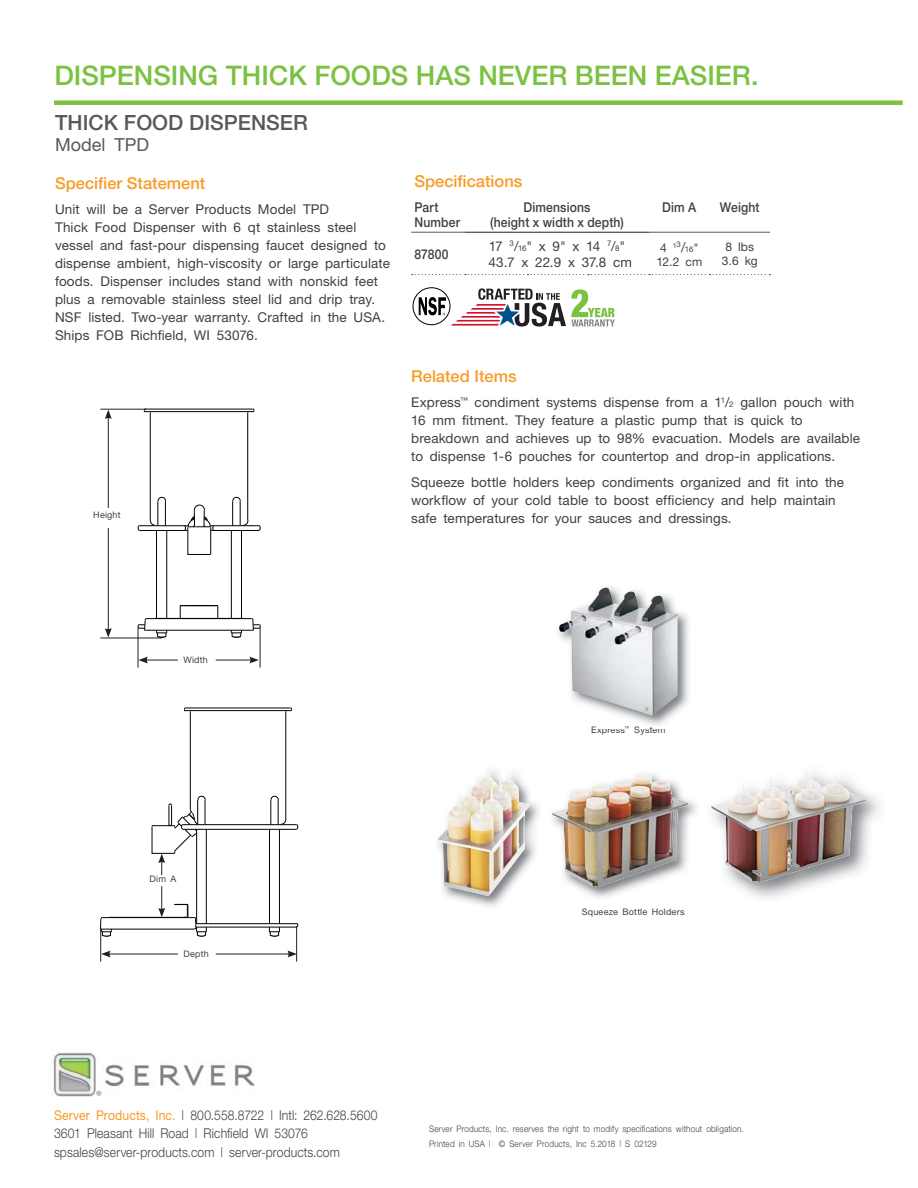
<style>
.page{position:relative;width:918px;height:1188px;background:#fff}
.page>*{position:absolute;margin:0;border:0;box-sizing:border-box;transform-origin:0 0}
.t1{font:500 27px "Helvetica Neue";color:#7bc142}
.t2{font:500 21px "Helvetica Neue";color:#58595b}
.t3{font:18px "Helvetica Neue";color:#58595b}
.t4{font:500 16.5px "Helvetica Neue";color:#f99b27}
.t5{font:13.5px/18px "Helvetica Neue";letter-spacing:.01em;color:#404041}
.t6{font:300 13.5px/18.1px "Helvetica Neue";letter-spacing:.01em;color:#404041;scale:.9 1}
.t7{font:500 13.5px/15px "Helvetica Neue";letter-spacing:.01em;color:#404041;scale:.9 1}
.t8{font:13.5px/16.2px "Helvetica Neue";letter-spacing:-.01em;color:#404041}
.t9{font:12px/14.4px "Helvetica Neue";letter-spacing:.01em;color:#404041}
.t10{font:300 9px/15px "Helvetica Neue";letter-spacing:.025em;color:#404041;scale:.9 1}
.t11{font:9px "Helvetica Neue";letter-spacing:.02em;color:#404041}
.t12{font:7.8px "Helvetica Neue";color:#404041}
.s1{font-size:7.8px}
.s2{font-size:12px}
.s3{font-size:13.5px}
.s4{font-weight:400;color:#f99b27}
</style>
<div class="page">
<div style="left:54px;top:100px;width:849px;height:5px;background:#7bc142"></div>
<img style="left:53px;top:1052px;width:201px;height:45px">
<hr style="left:411px;top:232px;width:54px;height:1px;background:#58595b">
<hr style="left:649px;top:232px;width:121px;height:1px;background:#58595b">
<svg style="left:412px;top:274px;width:358px;height:1px"></svg>
<hr style="left:465px;top:232px;width:184px;height:1px;background:#231f20">
<hr style="left:138px;top:627px;width:1px;height:41px;background:#231f20">
<hr style="left:145px;top:660px;width:33px;height:1px;background:#231f20">
<svg style="left:138px;top:657px;width:10px;height:7px"></svg>
<hr style="left:216px;top:660px;width:36px;height:1px;background:#231f20">
<svg style="left:249px;top:657px;width:10px;height:7px"></svg>
<hr style="left:260px;top:627px;width:1px;height:41px;background:#231f20">
<hr style="left:100px;top:409px;width:46px;height:1px;background:#231f20">
<hr style="left:108px;top:417px;width:1px;height:91px;background:#231f20">
<svg style="left:105px;top:410px;width:7px;height:9px"></svg>
<hr style="left:108px;top:528px;width:1px;height:103px;background:#231f20">
<svg style="left:105px;top:628px;width:7px;height:10px"></svg>
<hr style="left:100px;top:638px;width:62px;height:1px;background:#231f20">
<svg style="left:138px;top:409px;width:123px;height:229px"></svg>
<hr style="left:269px;top:829px;width:1px;height:95px;background:#010202">
<hr style="left:279px;top:829px;width:1px;height:95px;background:#010202">
<hr style="left:196px;top:829px;width:1px;height:95px;background:#010202">
<hr style="left:206px;top:829px;width:1px;height:95px;background:#010202">
<hr style="left:209px;top:923px;width:88px;height:1px;background:#010202">
<hr style="left:209px;top:927px;width:88px;height:1px;background:#010202">
<svg style="left:269px;top:927px;width:11px;height:10px"></svg>
<hr style="left:100px;top:928px;width:1px;height:34px;background:#231f20">
<hr style="left:296px;top:926px;width:1px;height:36px;background:#231f20">
<hr style="left:108px;top:954px;width:70px;height:1px;background:#231f20">
<svg style="left:101px;top:951px;width:10px;height:6px"></svg>
<hr style="left:216px;top:954px;width:74px;height:1px;background:#231f20">
<svg style="left:288px;top:951px;width:9px;height:6px"></svg>
<svg style="left:152px;top:708px;width:146px;height:167px"></svg>
<svg style="left:100px;top:886px;width:109px;height:51px"></svg>
<img style="left:447px;top:801px;width:92px;height:106px">
<img style="left:438px;top:770px;width:92px;height:126px">
<img style="left:711px;top:769px;width:155px;height:113px">
<img style="left:552px;top:774px;width:136px;height:113px">
<img style="left:604px;top:586px;width:85px;height:139px">
<img style="left:559px;top:588px;width:119px;height:128px">
<div style="left:413px;top:287px;width:37px;height:38px;border:1px solid #000;border-radius:50%"></div>
<svg style="left:419px;top:288px;width:196px;height:39px"></svg>
<h1 class="t1" style="left:54px;top:66px;width:706px">DISPENSING THICK FOODS HAS NEVER BEEN EASIER.</h1>
<h2 class="t2" style="left:55px;top:115px;width:254px">THICK FOOD DISPENSER</h2>
<h3 class="t3" style="left:55px;top:138px;width:96px">Model TPD</h3>
<p class="t4" style="left:55px;top:177px;width:152px">Specifier Statement</p>
<p class="t5" style="left:55px;top:201px;width:336px">Unit will be a Server Products Model TPD<br>Thick Food Dispenser with 6 qt stainless steel vessel and fast-pour dispensing faucet designed to dispense ambient, high-viscosity or large particulate foods. Dispenser includes stand with nonskid feet plus a removable stainless steel lid and drip tray.<br>NSF listed. Two-year warranty. Crafted in the USA.<br>Ships FOB Richfield, WI 53076.</p>
<p class="t11" style="left:93px;top:512px;width:29px">Height</p>
<p class="t4" style="left:414px;top:175px;width:109px">Specifications</p>
<p class="t7" style="left:414px;top:201px;width:52px">Part<br>Number</p>
<p class="t7" style="left:490px;top:201px;width:150px;text-align:center">Dimensions<br>(height x width x depth)</p>
<p class="t7" style="left:662px;top:201px;width:39px">Dim A</p>
<p class="t7" style="left:720px;top:201px;width:46px">Weight</p>
<p class="t7" style="left:414px;top:248px;width:40px">87800</p>
<p class="t8" style="left:489px;top:239px;width:145px">17 <sup>3</sup>/<span class="s1">16</span>" x 9" x 14 <sup>7</sup>/<span class="s1">8</span>"<br>43.7 x 22.9 x 37.8 cm</p>
<p class="t12" style="left:660px;top:246px;width:40px"><span class="s2">4</span> <sup>1</sup>3<span class="s3">/</span>16<span class="s2">"</span></p>
<p class="t9" style="left:722px;top:241px;width:37px">8 lbs<br>3.6 kg</p>
<p class="t9" style="left:656px;top:256px;width:47px">12.2 cm</p>
<p class="t4" style="left:411px;top:371px;width:107px">Related Items</p>
<p class="t5" style="left:411px;top:395px;width:450px">Express<sup>™</sup> condiment systems dispense from a 1<sup>1</sup>/<span class="s1">2</span> gallon pouch with 16 mm fitment. They feature a plastic pump that is quick to breakdown and achieves up to 98% evacuation. Models are available to dispense 1-6 pouches for countertop and drop-in applications.</p>
<p class="t5" style="left:411px;top:474px;width:434px">Squeeze bottle holders keep condiments organized and fit into the workflow of your cold table to boost efficiency and help maintain safe temperatures for your sauces and dressings.</p>
<p class="t11" style="left:184px;top:656px;width:26px">Width</p>
<p class="t11" style="left:591px;top:727px;width:40px">Express<sup>™</sup></p>
<p class="t11" style="left:634px;top:727px;width:33px">System</p>
<p class="t11" style="left:150px;top:876px;width:28px">Dim A</p>
<p class="t11" style="left:184px;top:950px;width:27px">Depth</p>
<p class="t11" style="left:582px;top:909px;width:104px">Squeeze Bottle Holders</p>
<p class="t6" style="left:54px;top:1108px;width:361px"><span class="s4">Server Products, Inc.</span> | 800.558.8722 | Intl: 262.628.5600<br>3601 Pleasant Hill Road | Richfield WI 53076 spsales@server-products.com | server-products.com</p>
<p class="t10" style="left:429px;top:1122px;width:351px">Server Products, Inc. reserves the right to modify specifications without obligation.<br>Printed in USA | © Server Products, Inc 5.2018 | S 02129</p>
</div>
